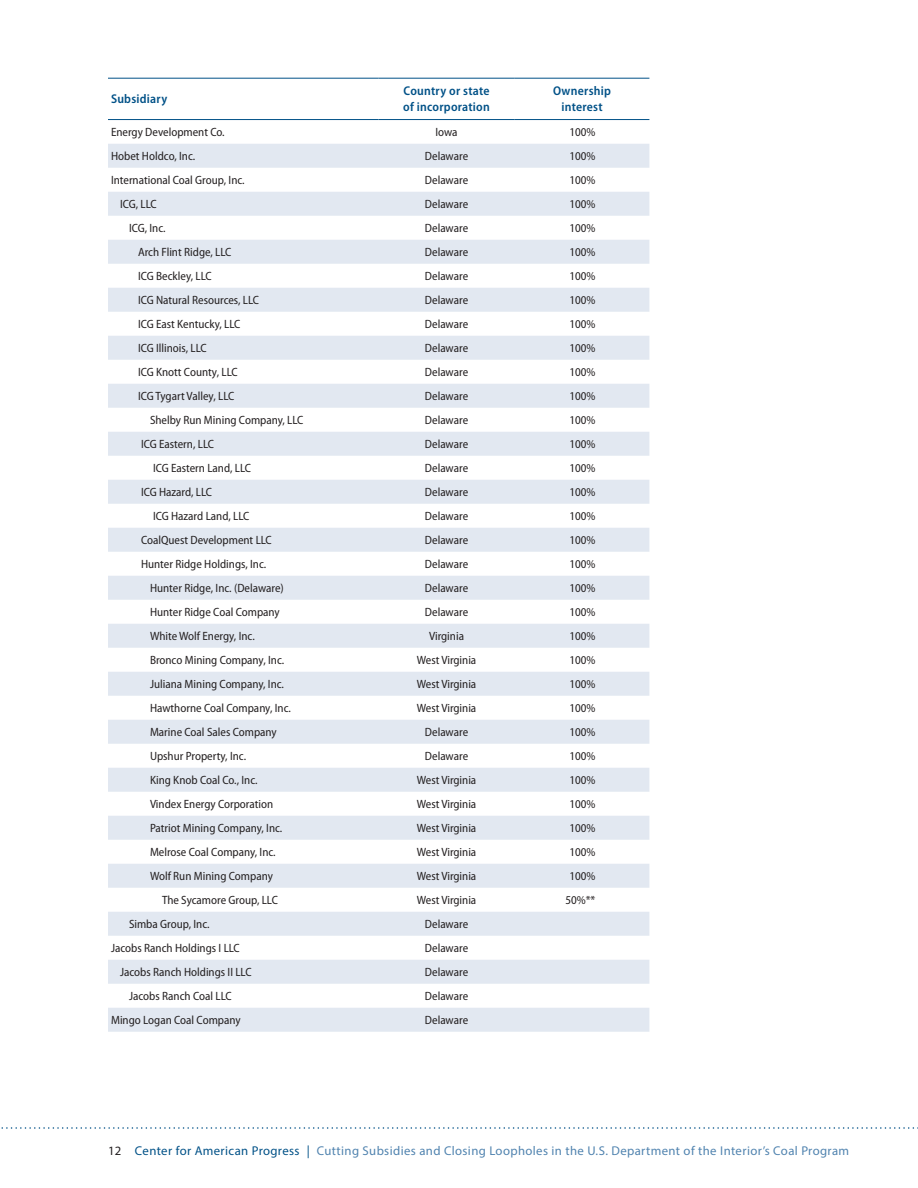
<style>
.page{position:relative;width:918px;height:1188px;background:#fff}
.page>*{position:absolute;margin:0;border:0;box-sizing:border-box;transform-origin:0 0}
.t1{font:12.75px "Myriad Pro";letter-spacing:.03em;color:#5083af}
.t2{font:600 semi-condensed 12.75px/15.3px "Myriad Pro";letter-spacing:.02em;color:#005187}
.t3{font:semi-condensed 12px "Myriad Pro";color:#231f20}
.s1{color:#231f20}
.s2{color:#005187}
</style>
<div class="page">
<svg style="left:1px;top:1127px;width:917px;height:2px"></svg>
<svg style="left:108px;top:144px;width:541px;height:888px;fill:#e9eef4"></svg>
<hr style="left:108px;top:78px;width:270px;height:1px;background:#005187">
<hr style="left:378px;top:78px;width:137px;height:1px;background:#005187">
<hr style="left:515px;top:78px;width:134px;height:1px;background:#005187">
<hr style="left:108px;top:119px;width:270px;height:1px;background:#005187">
<hr style="left:378px;top:119px;width:137px;height:1px;background:#005187">
<hr style="left:515px;top:119px;width:134px;height:1px;background:#005187">
<p class="t2" style="left:111px;top:91px;width:58px">Subsidiary</p>
<p class="t2" style="left:403px;top:84px;width:88px">Country or state of incorporation</p>
<p class="t2" style="left:553px;top:84px;width:59px;text-align:center">Ownership interest</p>
<p class="t3" style="left:111px;top:126px;width:115px">Energy Development Co.</p>
<p class="t3" style="left:436px;top:126px;width:24px">Iowa</p>
<p class="t3" style="left:569px;top:126px;width:28px">100%</p>
<p class="t3" style="left:111px;top:150px;width:86px">Hobet Holdco, Inc.</p>
<p class="t3" style="left:425px;top:150px;width:45px">Delaware</p>
<p class="t3" style="left:569px;top:150px;width:28px">100%</p>
<p class="t3" style="left:111px;top:174px;width:135px">International Coal Group, Inc.</p>
<p class="t3" style="left:425px;top:174px;width:45px">Delaware</p>
<p class="t3" style="left:569px;top:174px;width:28px">100%</p>
<p class="t3" style="left:120px;top:198px;width:38px">ICG, LLC</p>
<p class="t3" style="left:425px;top:198px;width:45px">Delaware</p>
<p class="t3" style="left:569px;top:198px;width:28px">100%</p>
<p class="t3" style="left:129px;top:222px;width:38px">ICG, Inc.</p>
<p class="t3" style="left:425px;top:222px;width:45px">Delaware</p>
<p class="t3" style="left:569px;top:222px;width:28px">100%</p>
<p class="t3" style="left:138px;top:246px;width:95px">Arch Flint Ridge, LLC</p>
<p class="t3" style="left:425px;top:246px;width:45px">Delaware</p>
<p class="t3" style="left:569px;top:246px;width:28px">100%</p>
<p class="t3" style="left:138px;top:270px;width:75px">ICG Beckley, LLC</p>
<p class="t3" style="left:425px;top:270px;width:45px">Delaware</p>
<p class="t3" style="left:569px;top:270px;width:28px">100%</p>
<p class="t3" style="left:138px;top:294px;width:123px">ICG Natural Resources, LLC</p>
<p class="t3" style="left:425px;top:294px;width:45px">Delaware</p>
<p class="t3" style="left:569px;top:294px;width:28px">100%</p>
<p class="t3" style="left:138px;top:318px;width:104px">ICG East Kentucky, LLC</p>
<p class="t3" style="left:425px;top:318px;width:45px">Delaware</p>
<p class="t3" style="left:569px;top:318px;width:28px">100%</p>
<p class="t3" style="left:138px;top:342px;width:70px">ICG Illinois, LLC</p>
<p class="t3" style="left:425px;top:342px;width:45px">Delaware</p>
<p class="t3" style="left:569px;top:342px;width:28px">100%</p>
<p class="t3" style="left:138px;top:366px;width:101px">ICG Knott County, LLC</p>
<p class="t3" style="left:425px;top:366px;width:45px">Delaware</p>
<p class="t3" style="left:569px;top:366px;width:28px">100%</p>
<p class="t3" style="left:138px;top:390px;width:98px">ICG Tygart Valley, LLC</p>
<p class="t3" style="left:425px;top:390px;width:45px">Delaware</p>
<p class="t3" style="left:569px;top:390px;width:28px">100%</p>
<p class="t3" style="left:150px;top:414px;width:155px">Shelby Run Mining Company, LLC</p>
<p class="t3" style="left:425px;top:414px;width:45px">Delaware</p>
<p class="t3" style="left:569px;top:414px;width:28px">100%</p>
<p class="t3" style="left:141px;top:438px;width:75px">ICG Eastern, LLC</p>
<p class="t3" style="left:425px;top:438px;width:45px">Delaware</p>
<p class="t3" style="left:569px;top:438px;width:28px">100%</p>
<p class="t3" style="left:153px;top:462px;width:100px">ICG Eastern Land, LLC</p>
<p class="t3" style="left:425px;top:462px;width:45px">Delaware</p>
<p class="t3" style="left:569px;top:462px;width:28px">100%</p>
<p class="t3" style="left:141px;top:486px;width:73px">ICG Hazard, LLC</p>
<p class="t3" style="left:425px;top:486px;width:45px">Delaware</p>
<p class="t3" style="left:569px;top:486px;width:28px">100%</p>
<p class="t3" style="left:153px;top:510px;width:98px">ICG Hazard Land, LLC</p>
<p class="t3" style="left:425px;top:510px;width:45px">Delaware</p>
<p class="t3" style="left:569px;top:510px;width:28px">100%</p>
<p class="t3" style="left:141px;top:534px;width:132px">CoalQuest Development LLC</p>
<p class="t3" style="left:425px;top:534px;width:45px">Delaware</p>
<p class="t3" style="left:569px;top:534px;width:28px">100%</p>
<p class="t3" style="left:141px;top:558px;width:127px">Hunter Ridge Holdings, Inc.</p>
<p class="t3" style="left:425px;top:558px;width:45px">Delaware</p>
<p class="t3" style="left:569px;top:558px;width:28px">100%</p>
<p class="t3" style="left:150px;top:582px;width:135px">Hunter Ridge, Inc. (Delaware)</p>
<p class="t3" style="left:425px;top:582px;width:45px">Delaware</p>
<p class="t3" style="left:569px;top:582px;width:28px">100%</p>
<p class="t3" style="left:150px;top:606px;width:131px">Hunter Ridge Coal Company</p>
<p class="t3" style="left:425px;top:606px;width:45px">Delaware</p>
<p class="t3" style="left:569px;top:606px;width:28px">100%</p>
<p class="t3" style="left:150px;top:630px;width:106px">White Wolf Energy, Inc.</p>
<p class="t3" style="left:429px;top:630px;width:36px">Virginia</p>
<p class="t3" style="left:569px;top:630px;width:28px">100%</p>
<p class="t3" style="left:150px;top:654px;width:136px">Bronco Mining Company, Inc.</p>
<p class="t3" style="left:417px;top:654px;width:61px">West Virginia</p>
<p class="t3" style="left:569px;top:654px;width:28px">100%</p>
<p class="t3" style="left:150px;top:678px;width:136px">Juliana Mining Company, Inc.</p>
<p class="t3" style="left:417px;top:678px;width:61px">West Virginia</p>
<p class="t3" style="left:569px;top:678px;width:28px">100%</p>
<p class="t3" style="left:150px;top:702px;width:142px">Hawthorne Coal Company, Inc.</p>
<p class="t3" style="left:417px;top:702px;width:61px">West Virginia</p>
<p class="t3" style="left:569px;top:702px;width:28px">100%</p>
<p class="t3" style="left:150px;top:726px;width:128px">Marine Coal Sales Company</p>
<p class="t3" style="left:425px;top:726px;width:45px">Delaware</p>
<p class="t3" style="left:569px;top:726px;width:28px">100%</p>
<p class="t3" style="left:150px;top:750px;width:98px">Upshur Property, Inc.</p>
<p class="t3" style="left:425px;top:750px;width:45px">Delaware</p>
<p class="t3" style="left:569px;top:750px;width:28px">100%</p>
<p class="t3" style="left:150px;top:774px;width:109px">King Knob Coal Co., Inc.</p>
<p class="t3" style="left:417px;top:774px;width:61px">West Virginia</p>
<p class="t3" style="left:569px;top:774px;width:28px">100%</p>
<p class="t3" style="left:150px;top:798px;width:125px">Vindex Energy Corporation</p>
<p class="t3" style="left:417px;top:798px;width:61px">West Virginia</p>
<p class="t3" style="left:569px;top:798px;width:28px">100%</p>
<p class="t3" style="left:150px;top:822px;width:134px">Patriot Mining Company, Inc.</p>
<p class="t3" style="left:417px;top:822px;width:61px">West Virginia</p>
<p class="t3" style="left:569px;top:822px;width:28px">100%</p>
<p class="t3" style="left:150px;top:846px;width:127px">Melrose Coal Company, Inc.</p>
<p class="t3" style="left:417px;top:846px;width:61px">West Virginia</p>
<p class="t3" style="left:569px;top:846px;width:28px">100%</p>
<p class="t3" style="left:150px;top:870px;width:124px">Wolf Run Mining Company</p>
<p class="t3" style="left:417px;top:870px;width:61px">West Virginia</p>
<p class="t3" style="left:569px;top:870px;width:28px">100%</p>
<p class="t3" style="left:162px;top:894px;width:117px">The Sycamore Group, LLC</p>
<p class="t3" style="left:417px;top:894px;width:61px">West Virginia</p>
<p class="t3" style="left:565px;top:894px;width:32px">50%**</p>
<p class="t3" style="left:129px;top:918px;width:82px">Simba Group, Inc.</p>
<p class="t3" style="left:425px;top:918px;width:45px">Delaware</p>
<p class="t3" style="left:111px;top:942px;width:130px">Jacobs Ranch Holdings I LLC</p>
<p class="t3" style="left:425px;top:942px;width:45px">Delaware</p>
<p class="t3" style="left:120px;top:966px;width:133px">Jacobs Ranch Holdings II LLC</p>
<p class="t3" style="left:425px;top:966px;width:45px">Delaware</p>
<p class="t3" style="left:129px;top:990px;width:104px">Jacobs Ranch Coal LLC</p>
<p class="t3" style="left:425px;top:990px;width:45px">Delaware</p>
<p class="t3" style="left:111px;top:1014px;width:131px">Mingo Logan Coal Company</p>
<p class="t3" style="left:425px;top:1014px;width:45px">Delaware</p>
<p class="t1" style="left:108px;top:1143px;width:743px"><span class="s1">12</span> <span class="s2">Center for American Progress |</span> Cutting Subsidies and Closing Loopholes in the U.S. Department of the Interior’s Coal Program</p>
</div>
